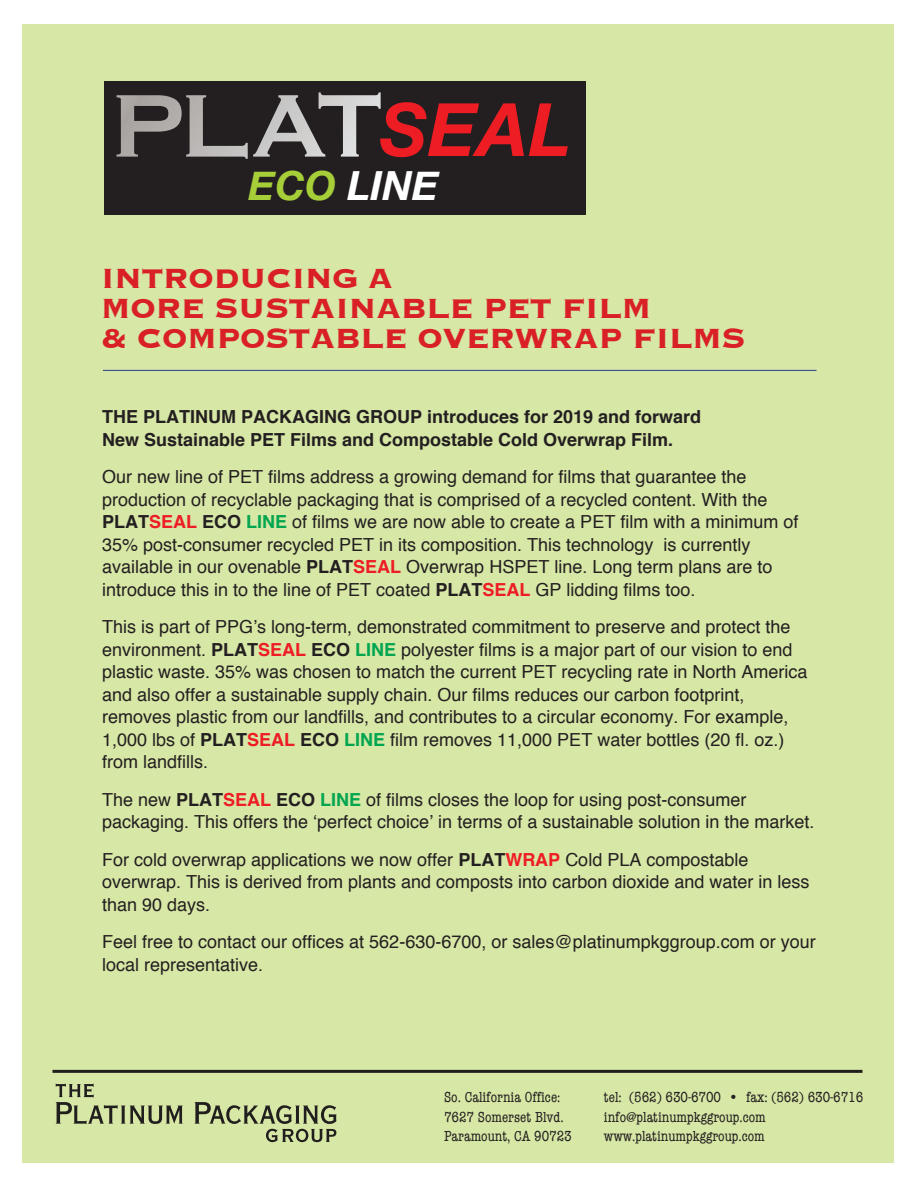
<style>
.page{position:relative;width:918px;height:1188px;background:#fff}
.page>*{position:absolute;margin:0;border:0;box-sizing:border-box;transform-origin:0 0}
.t1{font:italic 700 73.65px "Helvetica Neue";color:#ee1d23}
.t2{font:italic 700 40.2px "Helvetica Neue";color:#fff}
.t3{font:700 36px/30px "Copperplate";letter-spacing:-.02em;color:#d92026}
.t4{font:18px/22.5px "Helvetica";color:#231f20}
.t5{font:700 18px/22.5px "Helvetica";color:#231f20}
.t6{font:condensed 15px/19.5px "American Typewriter";color:#211e1e}
.s1{color:#a6ce39}
.s2{font-weight:700}
.s3{font-weight:700;color:#ee1d23}
.s4{font-weight:700;color:#00a54f}
</style>
<div class="page">
<div style="left:22px;top:24px;width:871px;height:1139px;background:#d7e7a6"></div>
<hr style="left:103px;top:370px;width:714px;height:1px;background:#253f8e">
<svg style="left:56px;top:1084px;width:127px;height:40px"></svg>
<svg style="left:195px;top:1102px;width:142px;height:40px"></svg>
<hr style="left:52px;top:1070px;width:810px;height:3px;background:#211e1e">
<div style="left:104px;top:81px;width:482px;height:134px;background:#231f20"></div>
<svg style="left:117px;top:92px;width:264px;height:67px"></svg>
<h1 class="t1" style="left:380px;top:72px;width:193px">SEAL</h1>
<h2 class="t2" style="left:249px;top:155px;width:192px"><span class="s1">ECO</span> LINE</h2>
<h3 class="t3" style="left:101px;top:261px;width:646px">INTRODUCING A<br>MORE SUSTAINABLE PET FILM<br>&amp; COMPOSTABLE OVERWRAP FILMS</h3>
<p class="t5" style="left:102px;top:406px;width:601px">THE PLATINUM PACKAGING GROUP introduces for 2019 and forward<br>New Sustainable PET Films and Compostable Cold Overwrap Film.</p>
<p class="t4" style="left:102px;top:466px;width:698px">Our new line of PET films address a growing demand for films that guarantee the production of recyclable packaging that is comprised of a recycled content. With the <span class="s2">PLAT</span><span class="s3">SEAL</span> <span class="s2">ECO</span> <span class="s4">LINE</span> of films we are now able to create a PET film with a minimum of 35% post-consumer recycled PET in its composition. This technology is currently available in our ovenable <span class="s2">PLAT</span><span class="s3">SEAL</span> Overwrap HSPET line. Long term plans are to introduce this in to the line of PET coated <span class="s2">PLAT</span><span class="s3">SEAL</span> GP lidding films too.</p>
<p class="t4" style="left:102px;top:616px;width:707px">This is part of PPG’s long-term, demonstrated commitment to preserve and protect the environment. <span class="s2">PLAT</span><span class="s3">SEAL</span> <span class="s2">ECO</span> <span class="s4">LINE</span> polyester films is a major part of our vision to end plastic waste. 35% was chosen to match the current PET recycling rate in North America and also offer a sustainable supply chain. Our films reduces our carbon footprint, removes plastic from our landfills, and contributes to a circular economy. For example, 1,000 lbs of <span class="s2">PLAT</span><span class="s3">SEAL</span> <span class="s2">ECO</span> <span class="s4">LINE</span> film removes 11,000 PET water bottles (20 fl. oz.) from landfills.</p>
<p class="t4" style="left:102px;top:789px;width:714px">The new <span class="s2">PLAT</span><span class="s3">SEAL</span> <span class="s2">ECO</span> <span class="s4">LINE</span> of films closes the loop for using post-consumer packaging. This offers the ‘perfect choice’ in terms of a sustainable solution in the market.</p>
<p class="t4" style="left:102px;top:849px;width:709px">For cold overwrap applications we now offer <span class="s2">PLAT</span><span class="s3">WRAP</span> Cold PLA compostable overwrap. This is derived from plants and composts into carbon dioxide and water in less than 90 days.</p>
<p class="t4" style="left:102px;top:931px;width:715px">Feel free to contact our offices at 562-630-6700, or sales@platinumpkggroup.com or your local representative.</p>
<p class="t6" style="left:444px;top:1087px;width:129px">So. California Office:<br>7627 Somerset Blvd.<br>Paramount, CA 90723</p>
<p class="t6" style="left:604px;top:1087px;width:261px">tel: (562) 630-6700 • fax: (562) 630-6716 info@platinumpkggroup.com www.platinumpkggroup.com</p>
</div>
